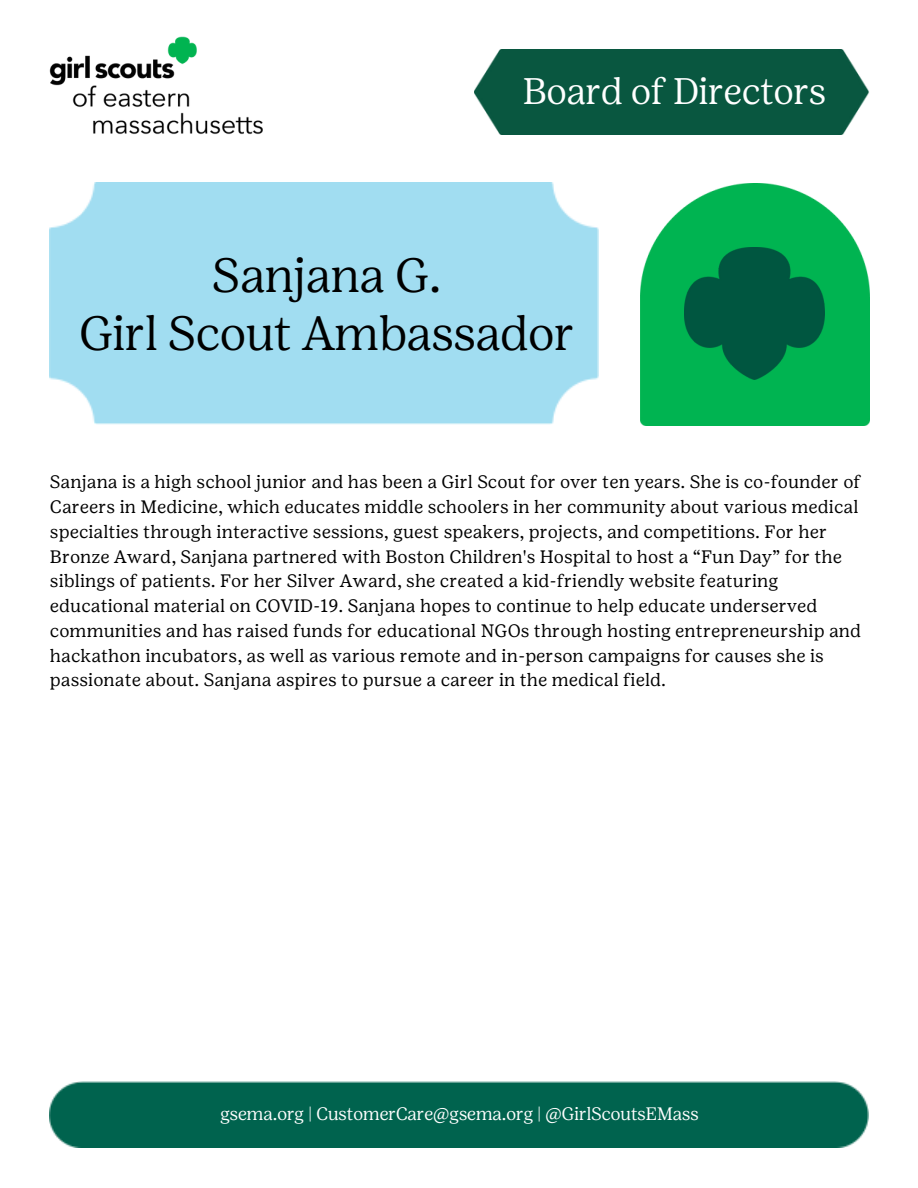
<style>
.page{position:relative;width:918px;height:1188px;background:#fff}
.page>*{position:absolute;margin:0;border:0;box-sizing:border-box;transform-origin:0 0}
.t1{font:300 48px "Girl Scout Display";color:#000}
.t2{font:300 36.9px "Girl Scout Display";color:#fff}
.t3{font:18px/24.8px "Girl Scout Text";color:#000}
.t4{font:300 18px "Girl Scout Display";color:#fff}
</style>
<div class="page">
<img style="left:49px;top:36px;width:214px;height:99px">
<div style="left:475px;top:49px;width:394px;height:86px;background:#095740"></div>
<div style="left:50px;top:182px;width:549px;height:242px;background:#a1ddf1"></div>
<div style="left:50px;top:1081px;width:819px;height:66px;background:#00634e"></div>
<img style="left:640px;top:184px;width:230px;height:242px">
<img style="left:684px;top:247px;width:141px;height:132px">
<p class="t2" style="left:523px;top:69px;width:305px">Board of Directors</p>
<p class="t1" style="left:213px;top:247px;width:230px">Sanjana G.</p>
<p class="t1" style="left:79px;top:305px;width:497px">Girl Scout Ambassador</p>
<p class="t3" style="left:50px;top:470px;width:813px">Sanjana is a high school junior and has been a Girl Scout for over ten years. She is co-founder of Careers in Medicine, which educates middle schoolers in her community about various medical specialties through interactive sessions, guest speakers, projects, and competitions. For her Bronze Award, Sanjana partnered with Boston Children's Hospital to host a “Fun Day” for the siblings of patients. For her Silver Award, she created a kid-friendly website featuring educational material on COVID-19. Sanjana hopes to continue to help educate underserved communities and has raised funds for educational NGOs through hosting entrepreneurship and hackathon incubators, as well as various remote and in-person campaigns for causes she is passionate about. Sanjana aspires to pursue a career in the medical field.</p>
<p class="t4" style="left:220px;top:1103px;width:480px">gsema.org | CustomerCare@gsema.org | @GirlScoutsEMass</p>
</div>
